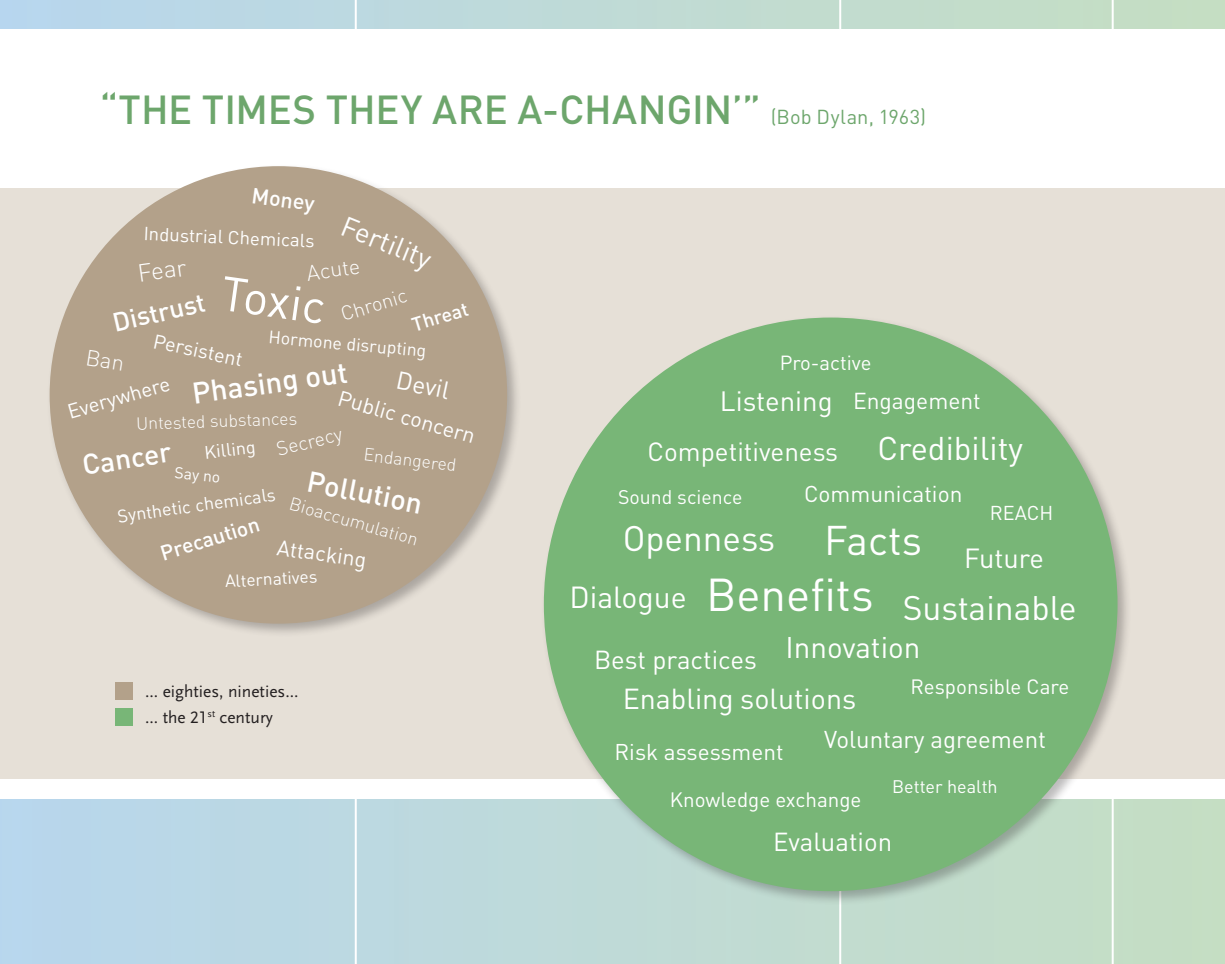
<style>
.page{position:relative;width:1225px;height:964px;background:#fff}
.page>*{position:absolute;margin:0;border:0;box-sizing:border-box;transform-origin:0 0}
.Society_chiffre{font:47.6px "DIN";color:#fff}
.Society_chiffre-2{font:45.6px "DIN";color:#fff}
.Society_chiffre-3{font:41px "DIN";color:#fff}
.t1{font:500 40px "DIN";letter-spacing:-.005em;color:#6da66c}
.Society_chiffre-4{font:35px "DIN";color:#fff}
.Society_chiffre-5{font:33.6px "DIN";color:#fff}
.Society_chiffre-6{font:32.4px "DIN";color:#fff}
.Society_chiffre-7{font:30.2px "DIN";color:#fff}
.Society_chiffre-8{font:500 29.6px "DIN";color:#fff}
.Society_chiffre-9{font:29.6px "DIN";color:#fff}
.Society_chiffre-10{font:500 28.8px "DIN";color:#fff}
.Society_chiffre-11{font:28.6px "DIN";color:#fff}
.Society_chiffre-12{font:500 28.4px "DIN";color:#fff}
.Society_chiffre-13{font:27.8px "DIN";color:#fff}
.Society_chiffre-14{font:27.6px "DIN";color:#fff}
.Society_chiffre-15{font:27.4px "DIN";color:#fff}
.Society_chiffre-16{font:500 26.2px "DIN";color:#fff}
.Society_chiffre-17{font:26px "DIN";color:#fff}
.Society_chiffre-18{font:25.8px "DIN";color:#fff}
.Society_chiffre-19{font:24.6px "DIN";color:#fff}
.Society_chiffre-20{font:300 24.6px "DIN";color:#fff}
.Society_chiffre-21{font:24px "DIN";color:#fff}
.Society_chiffre-22{font:22.8px "DIN";color:#fff}
.Society_chiffre-23{font:22.6px "DIN";color:#fff}
.Society_chiffre-24{font:500 21.8px "DIN";color:#fff}
.Society_chiffre-25{font:21.6px "DIN";color:#fff}
.Society_chiffre-26{font:300 21.6px "DIN";color:#fff}
.Society_chiffre-27{font:500 21px "DIN";color:#fff}
.Society_chiffre-28{font:20.6px "DIN";color:#fff}
.Society_chiffre-29{font:20.4px "DIN";color:#fff}
.Society_chiffre-30{font:20.2px "DIN";color:#fff}
.Society_chiffre-31{font:20px "DIN";color:#fff}
.Society_chiffre-32{font:300 20px "DIN";color:#fff}
.Society_chiffre-33{font:19.8px "DIN";color:#fff}
.Society_chiffre-34{font:19.6px "DIN";color:#fff}
.Society_chiffre-35{font:300 19.6px "DIN";color:#fff}
.Society_chiffre-36{font:500 19.6px "DIN";color:#fff}
.Society_chiffre-37{font:18.6px "DIN";color:#fff}
.Society_chiffre-38{font:18px "DIN";color:#fff}
.Society_chiffre-39{font:300 18px "DIN";color:#fff}
.Society_chiffre-40{font:17.8px "DIN";color:#fff}
.Society_chiffre-41{font:300 17.6px "DIN";color:#fff}
.Society_chiffre-42{font:17.4px "Scala Sans";color:#231f20}
.Society_chiffre-43{font:17.4px "DIN";color:#fff}
.Society_chiffre-44{font:15.8px "DIN";color:#fff}
.s1{font-weight:400;font-size:20px}
.s2{font-family:"Scala Sans Caps"}
</style>
<div class="page">
<div style="left:0;top:795px;width:1225px;height:169px;background:linear-gradient(to right,#b8d6ed,#c5dec3)"></div>
<hr style="left:1111px;top:790px;width:2px;height:174px;background:#fff">
<hr style="left:839px;top:789px;width:2px;height:175px;background:#fff">
<hr style="left:355px;top:789px;width:2px;height:175px;background:#fff">
<div style="left:0;top:0;width:1225px;height:28px;background:linear-gradient(to right,#b8d6ed,#c6dec1)"></div>
<div style="left:0;top:188px;width:1225px;height:592px;background:#e6e0d7"></div>
<hr style="left:1111px;top:0;width:2px;height:44px;background:#fff">
<hr style="left:839px;top:0;width:2px;height:44px;background:#fff">
<hr style="left:355px;top:0;width:2px;height:44px;background:#fff">
<div style="left:46px;top:163px;width:475px;height:474px;background:#231f20;opacity:.3"></div>
<div style="left:50px;top:166px;width:457px;height:458px;background:#b3a18a;border-radius:50%"></div>
<div style="left:115px;top:682px;width:18px;height:17px;background:#b3a18a"></div>
<div style="left:115px;top:708px;width:18px;height:17px;background:#78b677"></div>
<div style="left:0;top:779px;width:1225px;height:19px;background:#fff"></div>
<div style="left:540px;top:314px;width:591px;height:591px;background:#231f20;opacity:.3"></div>
<div style="left:544px;top:317px;width:573px;height:574px;background:#78b677;border-radius:50%"></div>
<p class="t1" style="left:100px;top:84px;width:827px">“THE TIMES THEY ARE A-CHANGIN’” <span class="s1">(Bob Dylan, 1963)</span></p>
<p class="Society_chiffre-24" style="left:254px;top:181px;width:65px;rotate:8deg">Money</p>
<p class="Society_chiffre-13" style="left:349px;top:208px;width:96px;rotate:22deg">Fertility</p>
<p class="Society_chiffre-37" style="left:144px;top:221px;width:173px;rotate:3deg">Industrial Chemicals</p>
<p class="Society_chiffre-20" style="left:136px;top:258px;width:50px;rotate:-8deg">Fear</p>
<p class="Society_chiffre-26" style="left:305px;top:260px;width:55px;rotate:-8deg">Acute</p>
<p class="Society_chiffre" style="left:226px;top:263px;width:106px;rotate:8deg">Toxic</p>
<p class="Society_chiffre-32" style="left:338px;top:303px;width:69px;rotate:-17deg">Chronic</p>
<p class="Society_chiffre-16" style="left:109px;top:306px;width:96px;rotate:-13deg">Distrust</p>
<p class="Society_chiffre-36" style="left:409px;top:313px;width:59px;rotate:-17deg">Threat</p>
<p class="Society_chiffre-40" style="left:270px;top:326px;width:160px;rotate:5deg">Hormone disrupting</p>
<p class="Society_chiffre-31" style="left:156px;top:328px;width:92px;rotate:12deg">Persistent</p>
<p class="Society_chiffre-8" style="left:190px;top:375px;width:158px;rotate:-8deg">Phasing out</p>
<p class="Society_chiffre-19" style="left:400px;top:364px;width:56px;rotate:12deg">Devil</p>
<p class="Society_chiffre-29" style="left:65px;top:400px;width:107px;rotate:-16deg">Everywhere</p>
<p class="Society_chiffre-25" style="left:342px;top:384px;width:143px;rotate:16deg">Public concern</p>
<p class="Society_chiffre-41" style="left:136px;top:413px;width:163px;rotate:-2deg">Untested substances</p>
<p class="Society_chiffre-35" style="left:274px;top:438px;width:69px;rotate:-14deg">Secrecy</p>
<p class="Society_chiffre-12" style="left:80px;top:447px;width:91px;rotate:-9deg">Cancer</p>
<p class="Society_chiffre-38" style="left:203px;top:441px;width:53px;rotate:-6deg">Killing</p>
<p class="Society_chiffre-41" style="left:365px;top:443px;width:95px;rotate:7deg">Endangered</p>
<p class="Society_chiffre-44" style="left:176px;top:463px;width:47px;rotate:5deg">Say no</p>
<p class="Society_chiffre-10" style="left:311px;top:463px;width:119px;rotate:11deg">Pollution</p>
<p class="Society_chiffre-38" style="left:116px;top:505px;width:161px;rotate:-8deg">Synthetic chemicals</p>
<p class="Society_chiffre-39" style="left:293px;top:492px;width:135px;rotate:16deg">Bioaccumulation</p>
<p class="Society_chiffre-27" style="left:157px;top:540px;width:104px;rotate:-17deg">Precaution</p>
<p class="Society_chiffre-25" style="left:279px;top:533px;width:92px;rotate:8deg">Attacking</p>
<p class="Society_chiffre-43" style="left:224px;top:570px;width:94px;rotate:-3deg">Alternatives</p>
<p class="Society_chiffre-42" style="left:145px;top:681px;width:155px">... eighties, nineties...</p>
<p class="Society_chiffre-42" style="left:145px;top:707px;width:129px">... the <span class="s2">21</span><sup>st</sup> century</p>
<p class="Society_chiffre-30" style="left:779px;top:350px;width:93px">Pro-active</p>
<p class="Society_chiffre-14" style="left:720px;top:384px;width:114px">Listening</p>
<p class="Society_chiffre-22" style="left:853px;top:387px;width:129px">Engagement</p>
<p class="Society_chiffre-17" style="left:647px;top:435px;width:192px">Competitiveness</p>
<p class="Society_chiffre-6" style="left:877px;top:428px;width:147px">Credibility</p>
<p class="Society_chiffre-34" style="left:618px;top:485px;width:126px">Sound science</p>
<p class="Society_chiffre-4" style="left:622px;top:517px;width:154px">Openness</p>
<p class="Society_chiffre-23" style="left:804px;top:480px;width:160px">Communication</p>
<p class="Society_chiffre-33" style="left:990px;top:501px;width:65px">REACH</p>
<p class="Society_chiffre-3" style="left:824px;top:515px;width:99px">Facts</p>
<p class="Society_chiffre-15" style="left:964px;top:541px;width:81px">Future</p>
<p class="Society_chiffre-7" style="left:569px;top:578px;width:119px">Dialogue</p>
<p class="Society_chiffre-2" style="left:706px;top:566px;width:169px">Benefits</p>
<p class="Society_chiffre-5" style="left:902px;top:587px;width:176px">Sustainable</p>
<p class="Society_chiffre-18" style="left:594px;top:643px;width:164px">Best practices</p>
<p class="Society_chiffre-9" style="left:785px;top:629px;width:136px">Innovation</p>
<p class="Society_chiffre-11" style="left:622px;top:681px;width:235px">Enabling solutions</p>
<p class="Society_chiffre-29" style="left:910px;top:673px;width:160px">Responsible Care</p>
<p class="Society_chiffre-21" style="left:824px;top:725px;width:223px">Voluntary agreement</p>
<p class="Society_chiffre-38" style="left:892px;top:775px;width:107px">Better health</p>
<p class="Society_chiffre-23" style="left:614px;top:737px;width:170px">Risk assessment</p>
<p class="Society_chiffre-28" style="left:670px;top:786px;width:193px">Knowledge exchange</p>
<p class="Society_chiffre-18" style="left:773px;top:826px;width:121px">Evaluation</p>
</div>
